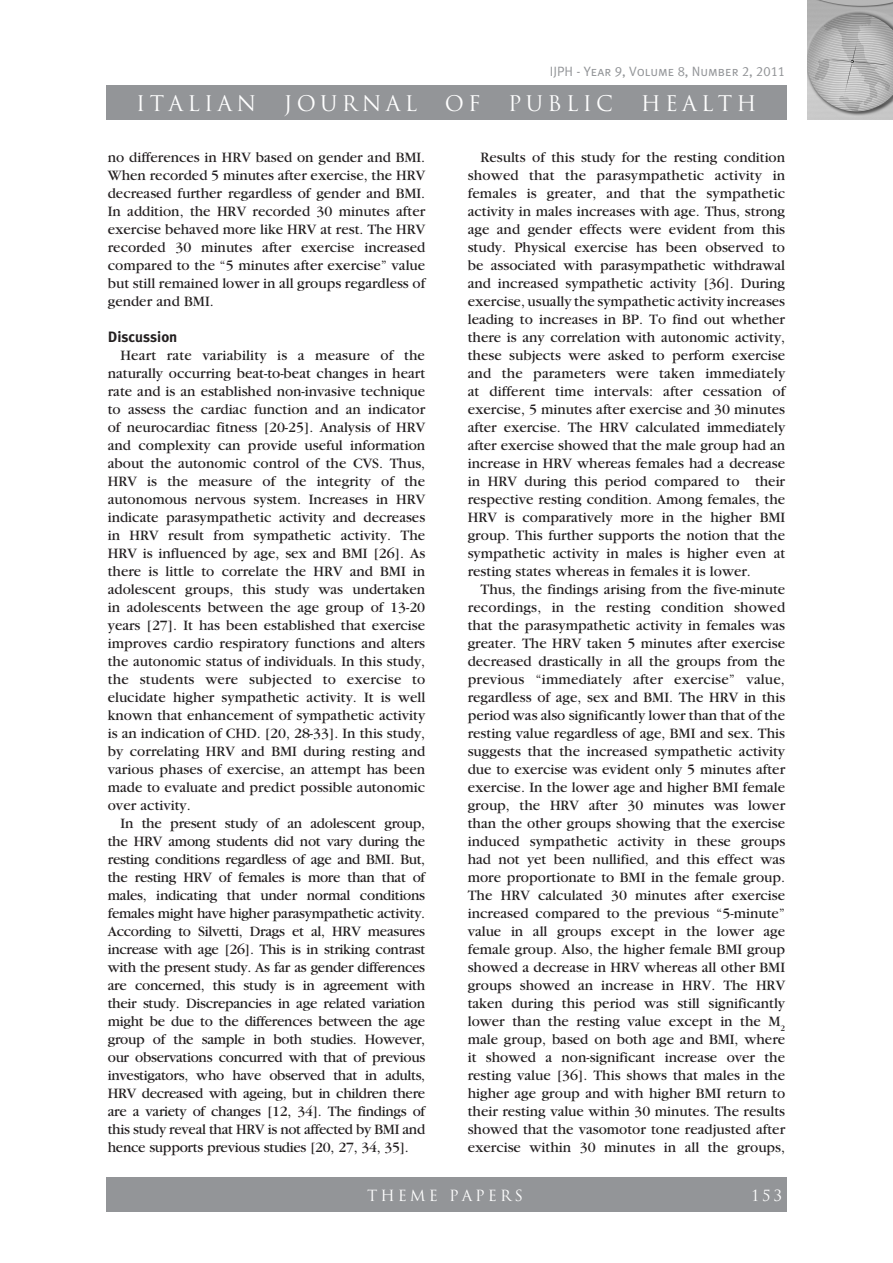
<style>
.page{position:relative;width:893px;height:1263px;background:#fff}
.page>*{position:absolute;margin:0;border:0;box-sizing:border-box;transform-origin:0 0}
.t1{font:21px "Trajan";letter-spacing:.2em;color:#fff}
.t2{font:15px/18px "Garamond";color:#231f20;text-align:justify}
.t3{font:15px "Trajan";letter-spacing:.2em;color:#fff}
.t4{font:700 15px "Meta Plus";color:#231f20}
.t5{font:13.5px "Meta Plus Normal Caps";color:#939598}
</style>
<div class="page">
<img style="left:808px;top:0;width:85px;height:119px">
<div style="left:106px;top:85px;width:681px;height:34px;background:#939598"></div>
<div style="left:106px;top:1178px;width:681px;height:34px;background:#939598"></div>
<p class="t5" style="left:550px;top:63px;width:237px">IJPH - Year 9, Volume 8, Number 2, 2011</p>
<h1 class="t1" style="left:136px;top:91px;width:121px">ITALIAN</h1>
<h1 class="t1" style="left:284px;top:91px;width:135px">JOURNAL</h1>
<h1 class="t1" style="left:445px;top:91px;width:37px">OF</h1>
<h1 class="t1" style="left:508px;top:91px;width:106px">PUBLIC</h1>
<h1 class="t1" style="left:641px;top:91px;width:117px">HEALTH</h1>
<p class="t2" style="left:108px;top:148px;width:319px">no differences in HRV based on gender and BMI.<br>When recorded 5 minutes after exercise, the HRV decreased further regardless of gender and BMI.<br>In addition, the HRV recorded 30 minutes after exercise behaved more like HRV at rest. The HRV recorded 30 minutes after exercise increased compared to the “5 minutes after exercise” value but still remained lower in all groups regardless of gender and BMI.</p>
<p class="t4" style="left:108px;top:328px;width:71px">Discussion</p>
<p class="t2" style="left:108px;top:346px;width:319px;text-indent:13px">Heart rate variability is a measure of the naturally occurring beat-to-beat changes in heart rate and is an established non-invasive technique to assess the cardiac function and an indicator of neurocardiac fitness [20-25]. Analysis of HRV and complexity can provide useful information about the autonomic control of the CVS. Thus, HRV is the measure of the integrity of the autonomous nervous system. Increases in HRV indicate parasympathetic activity and decreases in HRV result from sympathetic activity. The HRV is influenced by age, sex and BMI [26]. As there is little to correlate the HRV and BMI in adolescent groups, this study was undertaken in adolescents between the age group of 13-20 years [27]. It has been established that exercise improves cardio respiratory functions and alters the autonomic status of individuals. In this study, the students were subjected to exercise to elucidate higher sympathetic activity. It is well known that enhancement of sympathetic activity is an indication of CHD. [20, 28-33]. In this study, by correlating HRV and BMI during resting and various phases of exercise, an attempt has been made to evaluate and predict possible autonomic over activity.</p>
<p class="t2" style="left:108px;top:814px;width:319px;text-indent:13px">In the present study of an adolescent group, the HRV among students did not vary during the resting conditions regardless of age and BMI. But, the resting HRV of females is more than that of males, indicating that under normal conditions females might have higher parasympathetic activity.<br>According to Silvetti, Drags et al, HRV measures increase with age [26]. This is in striking contrast with the present study. As far as gender differences are concerned, this study is in agreement with their study. Discrepancies in age related variation might be due to the differences between the age group of the sample in both studies. However, our observations concurred with that of previous investigators, who have observed that in adults, HRV decreased with ageing, but in children there are a variety of changes [12, 34]. The findings of this study reveal that HRV is not affected by BMI and hence supports previous studies [20, 27, 34, 35].</p>
<p class="t2" style="left:468px;top:148px;width:319px;text-indent:13px">Results of this study for the resting condition showed that the parasympathetic activity in females is greater, and that the sympathetic activity in males increases with age. Thus, strong age and gender effects were evident from this study. Physical exercise has been observed to be associated with parasympathetic withdrawal and increased sympathetic activity [36]. During exercise, usually the sympathetic activity increases leading to increases in BP. To find out whether there is any correlation with autonomic activity, these subjects were asked to perform exercise and the parameters were taken immediately at different time intervals: after cessation of exercise, 5 minutes after exercise and 30 minutes after exercise. The HRV calculated immediately after exercise showed that the male group had an increase in HRV whereas females had a decrease in HRV during this period compared to their respective resting condition. Among females, the HRV is comparatively more in the higher BMI group. This further supports the notion that the sympathetic activity in males is higher even at resting states whereas in females it is lower.</p>
<p class="t2" style="left:468px;top:580px;width:319px;text-indent:13px">Thus, the findings arising from the five-minute recordings, in the resting condition showed that the parasympathetic activity in females was greater. The HRV taken 5 minutes after exercise decreased drastically in all the groups from the previous “immediately after exercise” value, regardless of age, sex and BMI. The HRV in this period was also significantly lower than that of the resting value regardless of age, BMI and sex. This suggests that the increased sympathetic activity due to exercise was evident only 5 minutes after exercise. In the lower age and higher BMI female group, the HRV after 30 minutes was lower than the other groups showing that the exercise induced sympathetic activity in these groups had not yet been nullified, and this effect was more proportionate to BMI in the female group.<br>The HRV calculated 30 minutes after exercise increased compared to the previous “5-minute” value in all groups except in the lower age female group. Also, the higher female BMI group showed a decrease in HRV whereas all other BMI groups showed an increase in HRV. The HRV taken during this period was still significantly lower than the resting value except in the M<sub>2 </sub>male group, based on both age and BMI, where it showed a non-significant increase over the resting value [36]. This shows that males in the higher age group and with higher BMI return to their resting value within 30 minutes. The results showed that the vasomotor tone readjusted after exercise within 30 minutes in all the groups,</p>
<p class="t3" style="left:367px;top:1186px;width:157px">THEME PAPERS</p>
<p class="t3" style="left:752px;top:1186px;width:32px">153</p>
</div>
